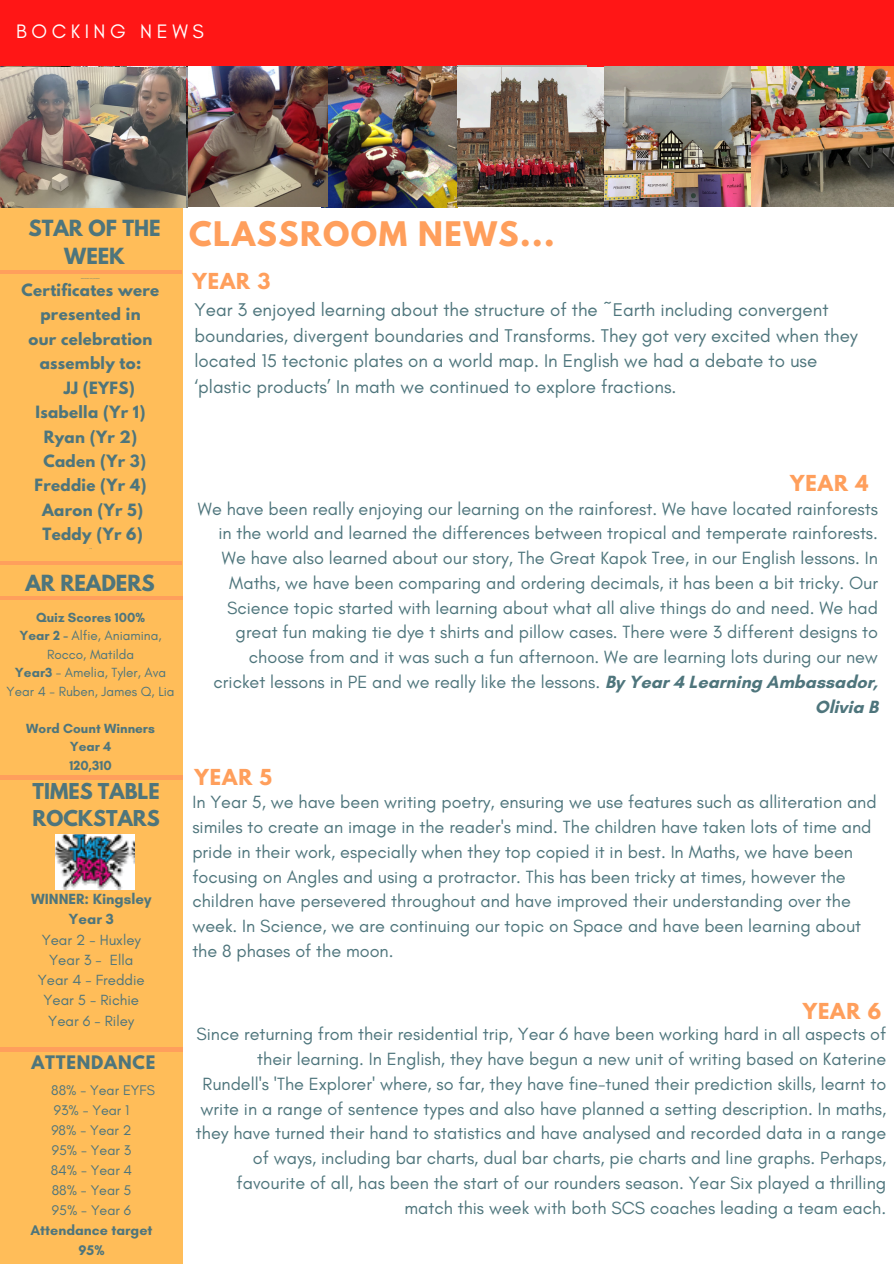
<style>
.page{position:relative;width:894px;height:1264px;background:#fff}
.page>*{position:absolute;margin:0;border:0;box-sizing:border-box;transform-origin:0 0}
.t1{font:700 30px "League Spartan";letter-spacing:.05em;color:#ff9f5c}
.t2{font:19.8px "Glacial Indifference";letter-spacing:.23em;color:#fff}
.t3{font:700 19.65px/27.2px "League Spartan";color:#4e757c;text-align:center}
.t4{font:700 19.5px "League Spartan";letter-spacing:.05em;color:#ff9f5c}
.t5{font:700 19.35px/27px "League Spartan";color:#4e757c}
.t6{font:18.75px/25.8px "Glacial Indifference";color:#4e757c}
.t7{font:18px/24.8px "Glacial Indifference";color:#4e757c;text-align:right}
.t8{font:700 16.5px "League Spartan";letter-spacing:.05em;color:#4e757c}
.t9{font:700 15px "League Spartan";letter-spacing:.02em;color:#4e757c}
.t10{font:15px/20.2px "Glacial Indifference";color:#4e757c;text-align:center}
.t11{font:14.25px "Glacial Indifference";color:#4e757c}
.t12{font:700 14.25px "Glacial Indifference";color:#4e757c}
.t13{font:13.5px/18.5px "Glacial Indifference";color:#4e757c;text-align:center}
.t14{font:700 13.5px "Glacial Indifference";color:#4e757c}
.s1{font-weight:700}
</style>
<div class="page">
<div style="left:0;top:0;width:893px;height:66px;background:#ff1616"></div>
<img style="left:457px;top:65px;width:129px;height:3px">
<img style="left:321px;top:67px;width:136px;height:141px">
<div style="left:0;top:206px;width:182px;height:1057px;background:#ffbd59"></div>
<hr style="left:0;top:596px;width:183px;height:3px;background:#ff9f5c">
<hr style="left:0;top:1047px;width:183px;height:4px;background:#ff9f5c">
<hr style="left:0;top:776px;width:183px;height:3px;background:#ff9f5c">
<img style="left:457px;top:68px;width:147px;height:138px">
<hr style="left:0;top:561px;width:181px;height:3px;background:#ff9f5c">
<img style="left:186px;top:67px;width:142px;height:140px">
<hr style="left:0;top:270px;width:181px;height:3px;background:#ff9f5c">
<img style="left:604px;top:67px;width:289px;height:139px">
<img style="left:56px;top:834px;width:78px;height:55px">
<img style="left:0;top:67px;width:186px;height:141px">
<p class="t2" style="left:16px;top:19px;width:189px">BOCKING NEWS</p>
<p class="t3" style="left:28px;top:217px;width:133px">STAR OF THE<br>WEEK</p>
<p class="t9" style="left:22px;top:282px;width:139px">Certificates were</p>
<p class="t9" style="left:40px;top:307px;width:102px">presented in</p>
<p class="t9" style="left:29px;top:331px;width:125px">our celebration</p>
<p class="t9" style="left:40px;top:356px;width:103px">assembly to:</p>
<p class="t9" style="left:64px;top:380px;width:72px">JJ (EYFS)</p>
<p class="t9" style="left:35px;top:404px;width:111px">Isabella (Yr 1)</p>
<p class="t9" style="left:44px;top:429px;width:95px">Ryan (Yr 2)</p>
<p class="t9" style="left:43px;top:453px;width:104px">Caden (Yr 3)</p>
<p class="t9" style="left:35px;top:478px;width:113px">Freddie (Yr 4)</p>
<p class="t9" style="left:42px;top:502px;width:103px">Aaron (Yr 5)</p>
<p class="t9" style="left:42px;top:527px;width:102px">Teddy (Yr 6)</p>
<p class="t3" style="left:25px;top:572px;width:131px">AR READERS</p>
<p class="t14" style="left:36px;top:609px;width:110px">Quiz Scores 100%</p>
<p class="t13" style="left:20px;top:626px;width:144px"><span class="s1">Year 2 -</span> Alfie, Aniamina,<br>Rocco, Matilda</p>
<h6 class="t13" style="left:15px;top:663px;width:153px"><span class="s1">Year3</span> - Amelia, Tyler, Ava</h6>
<p class="t13" style="left:7px;top:682px;width:169px">Year 4 - Ruben, James Q, Lia</p>
<h5 class="t14" style="left:26px;top:720px;width:130px">Word Count Winners</h5>
<p class="t14" style="left:70px;top:738px;width:43px">Year 4</p>
<p class="t14" style="left:69px;top:756px;width:44px">120,310</p>
<p class="t5" style="left:33px;top:780px;width:129px">TIMES TABLE<br>ROCKSTARS</p>
<p class="t10" style="left:31px;top:888px;width:122px"><span class="s1">WINNER: Kingsley<br>Year 3<br></span>Year 2 - Huxley<br>Year 3 - Ella<br>Year 4 - Freddie<br>Year 5 - Richie<br>Year 6 - Riley</p>
<p class="t8" style="left:31px;top:1053px;width:125px">ATTENDANCE</p>
<p class="t11" style="left:51px;top:1081px;width:105px">88% - Year EYFS</p>
<p class="t11" style="left:54px;top:1101px;width:77px">93% - Year 1</p>
<p class="t11" style="left:51px;top:1121px;width:82px">98% - Year 2</p>
<p class="t11" style="left:52px;top:1141px;width:81px">95% - Year 3</p>
<p class="t11" style="left:51px;top:1161px;width:83px">84% - Year 4</p>
<p class="t11" style="left:52px;top:1181px;width:81px">88% - Year 5</p>
<p class="t11" style="left:52px;top:1201px;width:81px">95% - Year 6</p>
<p class="t12" style="left:30px;top:1221px;width:123px">Attendance target</p>
<h2 class="t12" style="left:78px;top:1241px;width:27px">95%</h2>
<p class="t1" style="left:189px;top:219px;width:367px">CLASSROOM NEWS...</p>
<p class="t4" style="left:192px;top:271px;width:80px">YEAR 3</p>
<p class="t6" style="left:194px;top:296px;width:664px">Year 3 enjoyed learning about the structure of the ~Earth including convergent boundaries, divergent boundaries and Transforms. They got very excited when they located 15 tectonic plates on a world map. In English we had a debate to use ‘plastic products’ In math we continued to explore fractions.</p>
<p class="t4" style="left:790px;top:473px;width:80px">YEAR 4</p>
<p class="t7" style="left:198px;top:496px;width:681px">We have been really enjoying our learning on the rainforest. We have located rainforests in the world and learned the differences between tropical and temperate rainforests.<br>We have also learned about our story, The Great Kapok Tree, in our English lessons. In Maths, we have been comparing and ordering decimals, it has been a bit tricky. Our Science topic started with learning about what all alive things do and need. We had great fun making tie dye t shirts and pillow cases. There were 3 different designs to choose from and it was such a fun afternoon. We are learning lots during our new cricket lessons in PE and we really like the lessons. <span class="s1">By Year 4 Learning Ambassador, Olivia B</span></p>
<p class="t4" style="left:194px;top:767px;width:79px">YEAR 5</p>
<p class="t7" style="left:192px;top:789px;width:685px;text-align:left">In Year 5, we have been writing poetry, ensuring we use features such as alliteration and similes to create an image in the reader's mind. The children have taken lots of time and pride in their work, especially when they top copied it in best. In Maths, we have been focusing on Angles and using a protractor. This has been tricky at times, however the children have persevered throughout and have improved their understanding over the week. In Science, we are continuing our topic on Space and have been learning about the 8 phases of the moon.</p>
<p class="t4" style="left:802px;top:1001px;width:80px">YEAR 6</p>
<p class="t7" style="left:196px;top:1021px;width:691px">Since returning from their residential trip, Year 6 have been working hard in all aspects of their learning. In English, they have begun a new unit of writing based on Katerine Rundell's 'The Explorer' where, so far, they have fine-tuned their prediction skills, learnt to write in a range of sentence types and also have planned a setting description. In maths, they have turned their hand to statistics and have analysed and recorded data in a range of ways, including bar charts, dual bar charts, pie charts and line graphs. Perhaps, favourite of all, has been the start of our rounders season. Year Six played a thrilling match this week with both SCS coaches leading a team each.</p>
</div>
